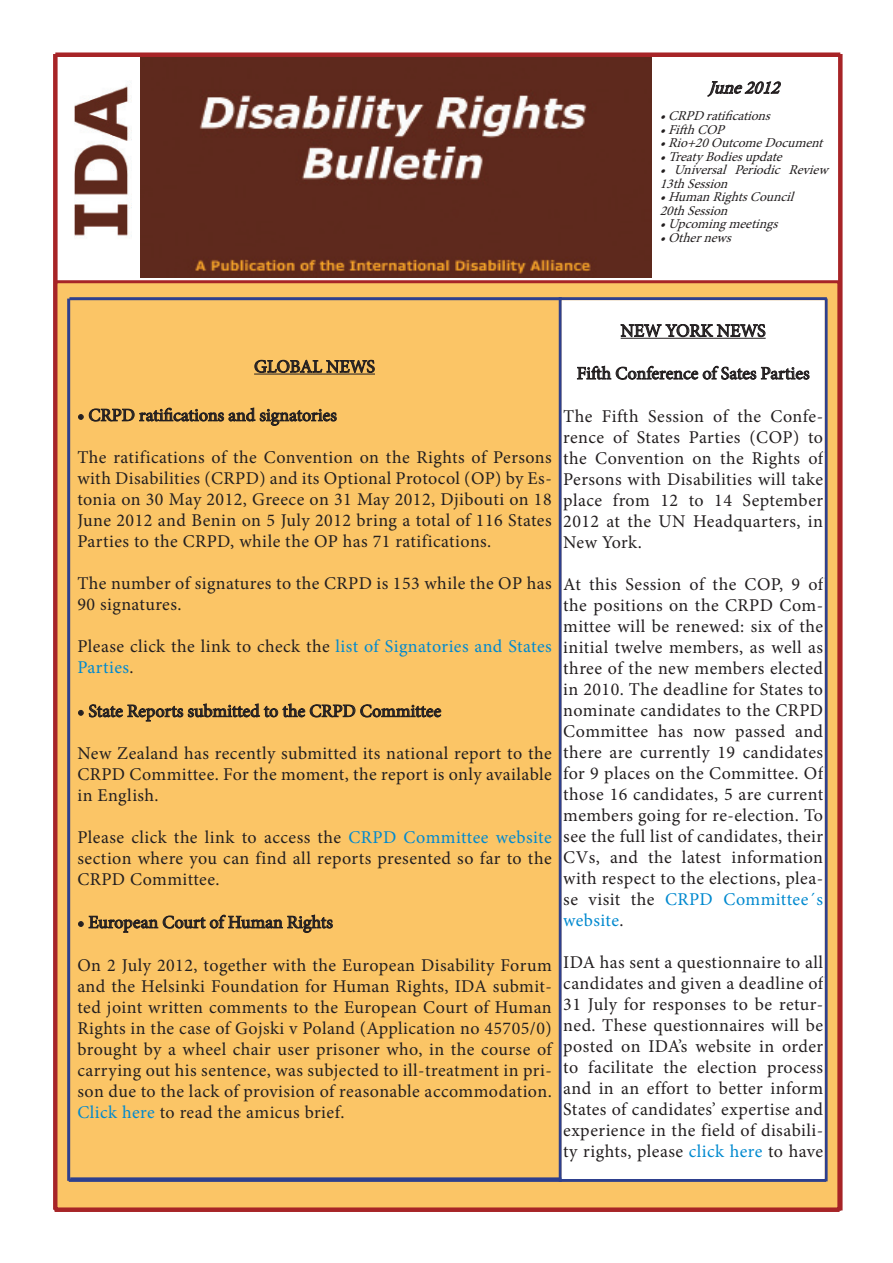
<style>
.page{position:relative;width:893px;height:1263px;background:#fff}
.page>*{position:absolute;margin:0;border:0;box-sizing:border-box;transform-origin:0 0}
.t1{font:18px/21px "Minion Pro";letter-spacing:.02em;color:#231f20;text-align:justify}
.t2{font:18px "Minion Pro";color:#231f20}
.t3{font:18px/21px "Minion Pro";letter-spacing:.02em;color:#0089cf}
.t4{font:18px "Minion Pro";letter-spacing:-.005em;color:#231f20}
.t5{font:18px "Minion Pro";letter-spacing:-.01em;color:#231f20}
.t6{font:italic 18px "Minion Pro";color:#231f20}
.t7{font:italic 13.5px/13.5px "Minion Pro";color:#231f20}
.s1{color:#231f20}
.s2{color:#0089cf}
</style>
<div class="page">
<img style="left:140px;top:57px;width:512px;height:221px">
<img style="left:74px;top:85px;width:57px;height:152px">
<div style="left:55px;top:52px;width:785px;height:5px;background:#a72427"></div>
<hr style="left:838px;top:54px;width:4px;height:1156px;background:#a72427">
<div style="left:53px;top:54px;width:5px;height:1156px;background:#a72427"></div>
<div style="left:55px;top:1207px;width:785px;height:5px;background:#a72427"></div>
<div style="left:54px;top:280px;width:786px;height:930px;background:#fbc566;border:3px solid #a72427"></div>
<hr style="left:69px;top:297px;width:758px;height:3px;background:#2e408e">
<hr style="left:825px;top:299px;width:3px;height:882px;background:#2e408e">
<hr style="left:67px;top:299px;width:3px;height:882px;background:#2e408e">
<hr style="left:69px;top:1179px;width:757px;height:3px;background:#2e408e">
<hr style="left:559px;top:297px;width:3px;height:885px;background:#2e408e">
<hr style="left:70px;top:1177px;width:495px;height:3px;background:#2e408e">
<div style="left:562px;top:301px;width:262px;height:877px;background:#fff"></div>
<svg style="left:620px;top:324px;width:146px;height:15px"></svg>
<svg style="left:577px;top:365px;width:233px;height:15px"></svg>
<div style="left:562px;top:300px;width:263px;height:879px;border:2px solid #fff"></div>
<svg style="left:707px;top:81px;width:74px;height:16px"></svg>
<svg style="left:254px;top:359px;width:121px;height:16px"></svg>
<svg style="left:78px;top:407px;width:259px;height:19px"></svg>
<svg style="left:78px;top:703px;width:364px;height:19px"></svg>
<svg style="left:78px;top:914px;width:255px;height:19px"></svg>
<p class="t6" style="left:708px;top:76px;width:80px">June2012</p>
<p class="t7" style="left:660px;top:109px;width:117px">•CRPDratifications</p>
<p class="t7" style="left:660px;top:123px;width:71px">•FifthCOP</p>
<p class="t7" style="left:660px;top:136px;width:170px">•Rio+20OutcomeDocument</p>
<p class="t7" style="left:660px;top:150px;width:129px">•TreatyBodiesupdate</p>
<p class="t7" style="left:660px;top:163px;width:175px">• Universal Periodic Review<br>13thSession</p>
<p class="t7" style="left:660px;top:190px;width:140px">•HumanRightsCouncil</p>
<p class="t7" style="left:660px;top:204px;width:74px">20thSession</p>
<p class="t7" style="left:660px;top:217px;width:125px">•Upcomingmeetings</p>
<p class="t7" style="left:660px;top:231px;width:78px">•Othernews</p>
<p class="t5" style="left:254px;top:354px;width:122px">GLOBAL NEWS</p>
<p class="t2" style="left:77px;top:403px;width:261px">• CRPD ratifications and signatories</p>
<p class="t1" style="left:77px;top:447px;width:476px">The ratifications of the Convention on the Rights of Persons with Disabilities (CRPD) and its Optional Protocol (OP) by Es&shy;tonia on 30 May 2012, Greece on 31 May 2012, Djibouti on 18<br>June 2012 and Benin on 5 July 2012 bring a total of 116 States Parties to the CRPD, while the OP has 71 ratifications.</p>
<p class="t1" style="left:77px;top:573px;width:476px">The number of signatures to the CRPD is 153 while the OP has<br>90 signatures.</p>
<p class="t3" style="left:77px;top:636px;width:476px"><span class="s1">Please click the link to check the</span> list of Signatories and States<br>Parties<span class="s1">.</span></p>
<p class="t4" style="left:77px;top:699px;width:365px">• State Reports submitted to the CRPD Committee</p>
<p class="t1" style="left:77px;top:743px;width:476px">New Zealand has recently submitted its national report to the CRPD Committee. For the moment, the report is only available in English.</p>
<p class="t1" style="left:77px;top:827px;width:476px">Please click the link to access the <span class="s2">CRPD Committee website </span>section where you can find all reports presented so far to the CRPD Committee.</p>
<p class="t2" style="left:77px;top:910px;width:257px">• European Court of Human Rights</p>
<p class="t1" style="left:77px;top:954px;width:476px">On 2 July 2012, together with the European Disability Forum and the Helsinki Foundation for Human Rights, IDA submit&shy;ted joint written comments to the European Court of Human Rights in the case of Gojski v Poland (Application no 45705/0) brought by a wheel chair user prisoner who, in the course of carrying out his sentence, was subjected to ill-treatment in pri&shy;son due to the lack of provision of reasonable accommodation.<br><span class="s2">Click here</span> to read the amicus brief.</p>
<p class="t5" style="left:621px;top:319px;width:147px">NEW YORK NEWS</p>
<p class="t2" style="left:577px;top:361px;width:234px">Fifth Conference of Sates Parties</p>
<p class="t1" style="left:563px;top:405px;width:261px">The Fifth Session of the Confe&shy;rence of States Parties (COP) to the Convention on the Rights of Persons with Disabilities will take place from 12 to 14 September 2012 at the UN Headquarters, in New York.</p>
<p class="t1" style="left:563px;top:573px;width:261px">At this Session of the COP, 9 of the positions on the CRPD Com&shy;mittee will be renewed: six of the initial twelve members, as well as three of the new members elected in 2010. The deadline for States to nominate candidates to the CRPD Committee has now passed and there are currently 19 candidates for 9 places on the Committee. Of those 16 candidates, 5 are current members going for re-election. To see the full list of candidates, their CVs, and the latest information with respect to the elections, plea&shy;se visit the <span class="s2">CRPD Committee´s website</span>.</p>
<p class="t1" style="left:563px;top:951px;width:261px">IDA has sent a questionnaire to all candidates and given a deadline of 31 July for responses to be retur&shy;ned. These questionnaires will be posted on IDA’s website in order to facilitate the election process and in an effort to better inform States of candidates’ expertise and experience in the field of disabili&shy;ty rights, please <span class="s2">click here</span> to have</p>
</div>
